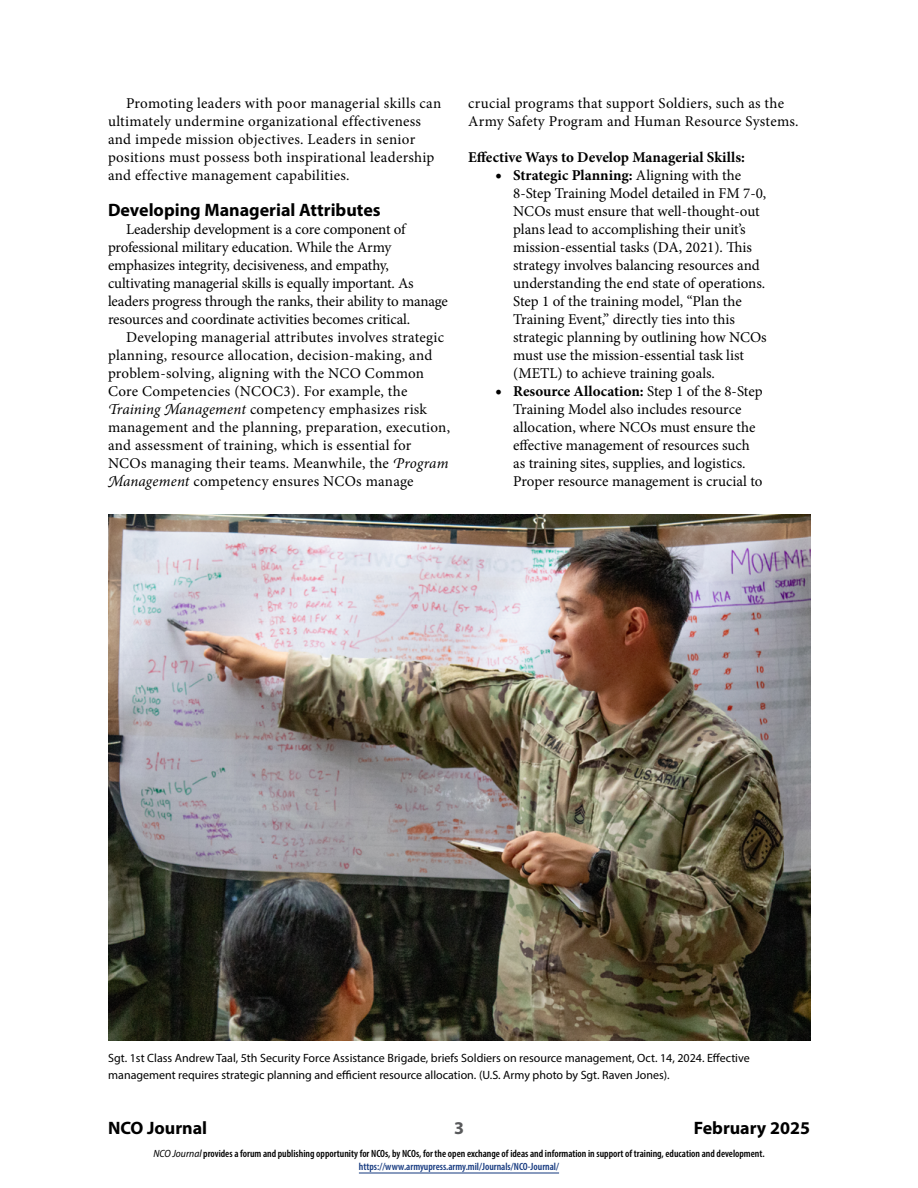
<style>
.page{position:relative;width:918px;height:1188px;background:#fff}
.page>*{position:absolute;margin:0;border:0;box-sizing:border-box;transform-origin:0 0}
.subhead{font:700 18px "Myriad Pro";color:#000}
.t1{font:700 18px "Myriad Pro";color:#58595b}
.body{font:15px/18px "Minion Pro";color:#000}
.body-2{font:15px/18px "Minion Pro";letter-spacing:.02em;color:#000}
.sub-subhead{font:700 15px "Minion Pro";color:#000}
.cutline{font:12px/16.5px "Myriad Pro";color:#000}
.t2{font:600 condensed 10.5px/13.5px "Myriad Pro";color:#000;text-align:center}
.s1{font-style:italic}
.s2{font-size:18px}
.s3{font-weight:700}
.s4{font-weight:400;font-style:italic;font-stretch:semi-condensed}
.s5{color:#15397f}
</style>
<div class="page">
<hr style="left:359px;top:1173px;width:200px;height:1px;background:#15397f">
<img style="left:108px;top:514px;width:702px;height:527px">
<p class="body-2" style="left:108px;top:94px;width:335px;text-indent:18px">Promoting leaders with poor managerial skills can ultimately undermine organizational effectiveness and impede mission objectives. Leaders in senior positions must possess both inspirational leadership and effective management capabilities.</p>
<h2 class="subhead" style="left:108px;top:198px;width:274px">Developing Managerial Attributes</h2>
<p class="body" style="left:108px;top:220px;width:341px;text-indent:18px">Leadership development is a core component of professional military education. While the Army emphasizes integrity, decisiveness, and empathy, cultivating managerial skills is equally important. As leaders progress through the ranks, their ability to manage resources and coordinate activities becomes critical.</p>
<p class="body" style="left:108px;top:328px;width:344px;text-indent:18px">Developing managerial attributes involves strategic planning, resource allocation, decision-making, and problem-solving, aligning with the NCO Common Core Competencies (NCOC3). For example, the <span class="s1">Training Management</span> competency emphasizes risk management and the planning, preparation, execution, and assessment of training, which is essential for NCOs managing their teams. Meanwhile, the <span class="s1">Program Management</span> competency ensures NCOs manage</p>
<p class="body" style="left:468px;top:94px;width:332px">crucial programs that support Soldiers, such as the<br>Army Safety Program and Human Resource Systems.</p>
<p class="sub-subhead" style="left:468px;top:147px;width:278px">Effective Ways to Develop Managerial Skills:</p>
<p class="body" style="left:513px;top:166px;width:255px;text-indent:-18px"><span class="s2">•</span> <span class="s3">Strategic Planning:</span> Aligning with the 8-Step Training Model detailed in FM 7-0, NCOs must ensure that well-thought-out plans lead to accomplishing their unit’s mission-essential tasks (DA, 2021). This strategy involves balancing resources and understanding the end state of operations.<br>Step 1 of the training model, “Plan the Training Event,” directly ties into this strategic planning by outlining how NCOs must use the mission-essential task list (METL) to achieve training goals.</p>
<p class="body" style="left:513px;top:382px;width:251px;text-indent:-18px"><span class="s2">•</span> <span class="s3">Resource Allocation:</span> Step 1 of the 8-Step Training Model also includes resource allocation, where NCOs must ensure the effective management of resources such as training sites, supplies, and logistics.<br>Proper resource management is crucial to</p>
<p class="cutline" style="left:108px;top:1050px;width:643px">Sgt. 1st Class Andrew Taal, 5th Security Force Assistance Brigade, briefs Soldiers on resource management, Oct. 14, 2024. Effective management requires strategic planning and efficient resource allocation. (U.S. Army photo by Sgt. Raven Jones).</p>
<p class="subhead" style="left:108px;top:1116px;width:101px">NCO Journal</p>
<p class="t1" style="left:454px;top:1116px;width:11px">3</p>
<p class="subhead" style="left:694px;top:1116px;width:118px">February 2025</p>
<p class="t2" style="left:153px;top:1146px;width:613px"><span class="s4">NCO Journal</span> provides a forum and publishing opportunity for NCOs, by NCOs, for the open exchange of ideas and information in support of training, education and development. <span class="s5">https://www.armyupress.army.mil/Journals/NCO-Journal/</span></p>
</div>
